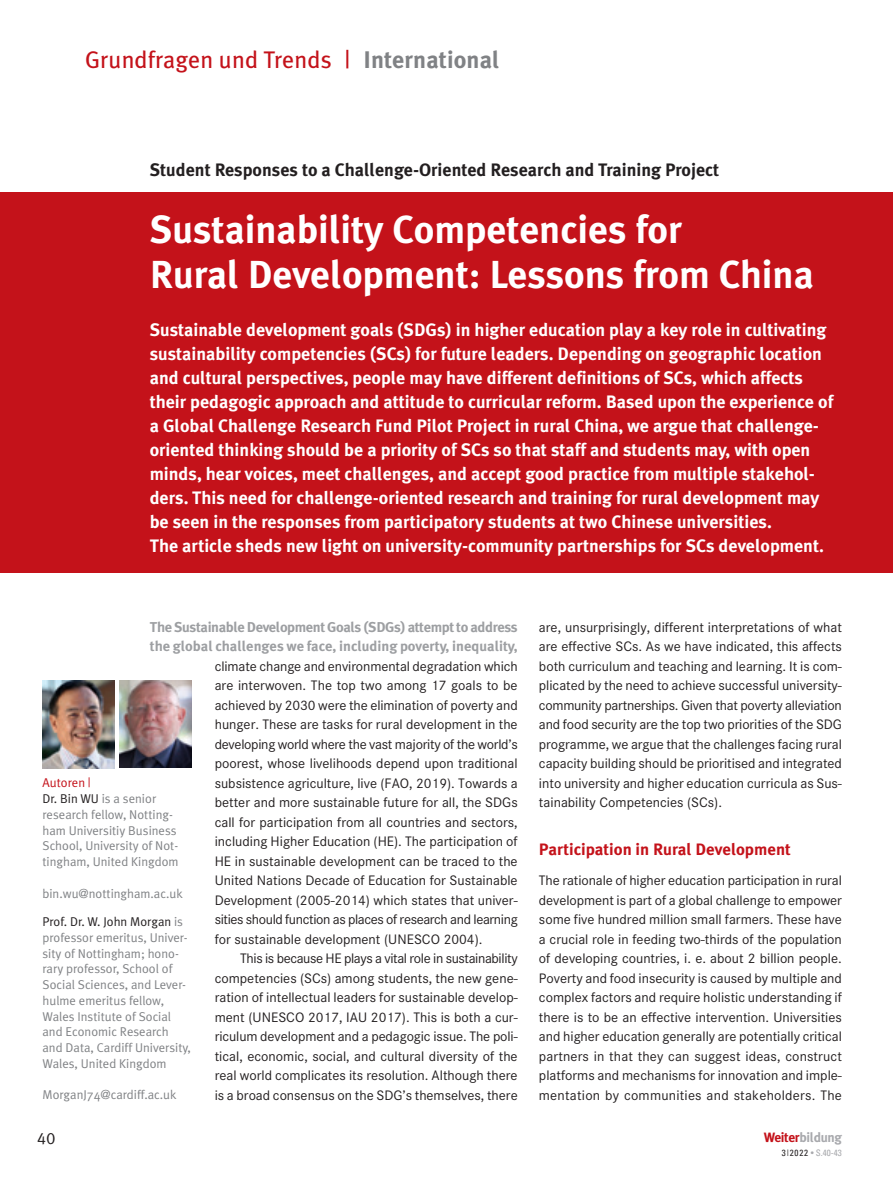
<style>
.page{position:relative;width:893px;height:1191px;background:#fff}
.page>*{position:absolute;margin:0;border:0;box-sizing:border-box;transform-origin:0 0}
.t1{font:700 39px/45px "Meta Plus";color:#fff}
.t2{font:24px "Meta Plus";letter-spacing:.005em;color:#c4121a}
.t3{font:700 18px/24px "Meta Plus";color:#fff}
.t4{font:700 18px "Meta Plus";color:#231f20}
.t5{font:700 16.5px "Meta Plus";color:#c4121a}
.t6{font:16.5px "Meta Plus Normal Caps";color:#231f20}
.t7{font:14.25px/19.5px "Corporate SOT";color:#231f20;text-align:justify}
.t8{font:700 14.25px/19.5px "Meta Plus";letter-spacing:-.015em;color:#9d9fa2}
.t9{font:700 13.5px "Meta Plus";letter-spacing:-.025em;color:#a8a9ad}
.t10{font:12.75px/15.8px "Meta Plus Normal";color:#808285}
.t11{font:condensed 9px "Univers";letter-spacing:.09em;color:#a8a9ad}
.s1{font-weight:700;color:#808285}
.s2{color:#c4121a}
.s3{color:#231f20}
</style>
<div class="page">
<div style="left:0;top:193px;width:893px;height:380px;background:#c4121a"></div>
<img style="left:43px;top:681px;width:72px;height:87px">
<img style="left:120px;top:681px;width:72px;height:87px">
<h2 class="t2" style="left:85px;top:50px;width:416px">Grundfragen und Trends | <span class="s1">International</span></h2>
<p class="t4" style="left:150px;top:162px;width:571px">Student Responses to a Challenge-Oriented Research and Training Project</p>
<h1 class="t1" style="left:150px;top:210px;width:666px">Sustainability Competencies for<br>Rural Development: Lessons from China</h1>
<p class="t3" style="left:150px;top:319px;width:685px">Sustainable development goals (SDGs) in higher education play a key role in cultivating sustainability competencies (SCs) for future leaders. Depending on geographic location and cultural perspectives, people may have different definitions of SCs, which affects their pedagogic approach and attitude to curricular reform. Based upon the experience of a Global Challenge Research Fund Pilot Project in rural China, we argue that challenge&shy;oriented thinking should be a priority of SCs so that staff and students may, with open minds, hear voices, meet challenges, and accept good practice from multiple stakehol&shy;ders. This need for challenge-oriented research and training for rural development may be seen in the responses from participatory students at two Chinese universities.<br>The article sheds new light on university-community partnerships for SCs development.</p>
<p class="t8" style="left:150px;top:618px;width:369px">The Sustainable Development Goals (SDGs) attempt to address the global challenges we face, including poverty, inequality,</p>
<p class="t7" style="left:215px;top:657px;width:304px">climate change and environmental degradation which are interwoven. The top two among 17 goals to be achieved by 2030 were the elimination of poverty and hunger. These are tasks for rural development in the developing world where the vast majority of the world’s poorest, whose livelihoods depend upon traditional subsistence agriculture, live (FAO, 2019). Towards a better and more sustainable future for all, the SDGs call for participation from all countries and sectors, including Higher Education (HE). The participation of HE in sustainable development can be traced to the United Nations Decade of Education for Sustainable Development (2005-2014) which states that univer&shy;sities should function as places of research and learning for sustainable development (UNESCO 2004).</p>
<p class="t7" style="left:215px;top:950px;width:304px;text-indent:26px">This is because HE plays a vital role in sustainability competencies (SCs) among students, the new gene&shy;ration of intellectual leaders for sustainable develop&shy;ment (UNESCO 2017, IAU 2017). This is both a cur&shy;riculum development and a pedagogic issue. The poli&shy;tical, economic, social, and cultural diversity of the real world complicates its resolution. Although there is a broad consensus on the SDG’s themselves, there</p>
<p class="t10" style="left:43px;top:776px;width:138px"><span class="s2">Autoren |<br></span><span class="s3">Dr. Bin WU</span> is a senior research fellow, Notting&shy;ham Universitiy Business<br>School, University of Not&shy;tingham, United Kingdom</p>
<p class="t10" style="left:43px;top:886px;width:142px">bin.wu@nottingham.ac.uk</p>
<p class="t10" style="left:43px;top:914px;width:150px"><span class="s3">Prof. Dr. W. John Morgan</span> is professor emeritus, Univer&shy;sity of Nottingham; hono&shy;rary professor, School of<br>Social Sciences, and Lever&shy;hulme emeritus fellow,<br>Wales Institute of Social and Economic Research and Data, Cardiff University,<br>Wales, United Kingdom</p>
<p class="t10" style="left:43px;top:1088px;width:136px">MorganJ74@cardiff.ac.uk</p>
<p class="t6" style="left:37px;top:1129px;width:19px">40</p>
<p class="t7" style="left:539px;top:618px;width:304px">are, unsurprisingly, different interpretations of what are effective SCs. As we have indicated, this affects both curriculum and teaching and learning. It is com&shy;plicated by the need to achieve successful university&shy;community partnerships. Given that poverty alleviation and food security are the top two priorities of the SDG programme, we argue that the challenges facing rural capacity building should be prioritised and integrated into university and higher education curricula as Sus&shy;tainability Competencies (SCs).</p>
<p class="t5" style="left:539px;top:843px;width:253px">Participation in Rural Development</p>
<p class="t7" style="left:539px;top:872px;width:304px">The rationale of higher education participation in rural development is part of a global challenge to empower some five hundred million small farmers. These have a crucial role in feeding two-thirds of the population of developing countries, i. e. about 2 billion people.<br>Poverty and food insecurity is caused by multiple and complex factors and require holistic understanding if there is to be an effective intervention. Universities and higher education generally are potentially critical partners in that they can suggest ideas, construct platforms and mechanisms for innovation and imple&shy;mentation by communities and stakeholders. The</p>
<p class="t9" style="left:764px;top:1132px;width:80px"><span class="s2">Weiter</span>bildung</p>
<p class="t11" style="left:782px;top:1149px;width:62px"><span class="s3">3|2022</span> • S.40-43</p>
</div>
